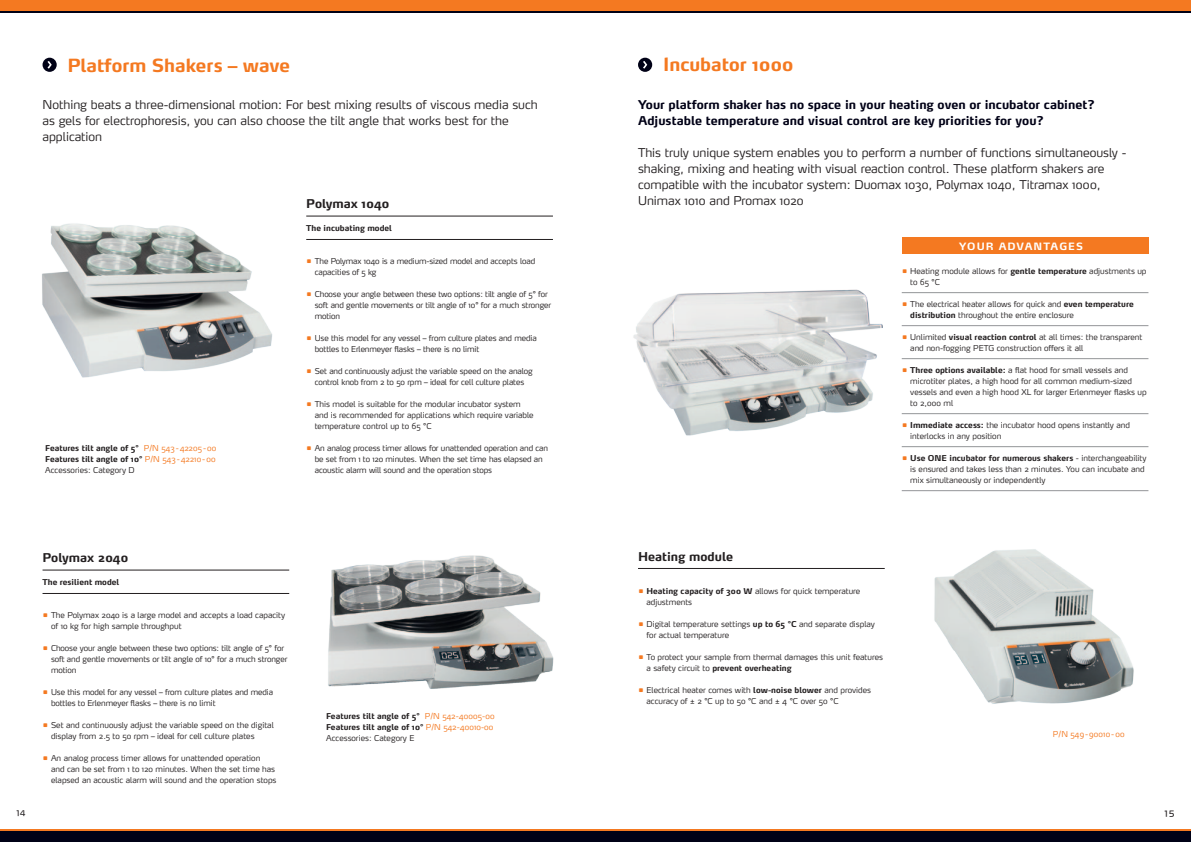
<style>
.page{position:relative;width:1191px;height:842px;background:#fff}
.page>*{position:absolute;margin:0;border:0;box-sizing:border-box;transform-origin:0 0}
.t1{font:700 18px "Max";color:#f47921}
.t2{font:14px "Max Light SC Expert";color:#231f20}
.t3{font:13px "Max Light SC Expert";color:#231f20}
.t4{font:300 12px/16px "Max";color:#231f20}
.t5{font:700 12px/16px "Max";color:#000116}
.t6{font:700 12px "Max";color:#231f20}
.t7{font:700 10px "Max";letter-spacing:.1em;color:#fff}
.t8{font:300 8px/11px "Max";color:#231f20}
.t9{font:700 8px/11px "Max";color:#231f20;text-align:justify}
.t10{font:300 8px "Max";letter-spacing:.02em;color:#f47921}
.s1{font-weight:300;color:#f47921}
.s2{font-weight:300}
.s3{font-size:14px;color:#f47921}
.s4{font-weight:700}
</style>
<div class="page">
<div style="left:0;top:831px;width:595px;height:11px;background:#000116"></div>
<div style="left:595px;top:831px;width:596px;height:11px;background:#000116"></div>
<div style="left:0;top:0;width:595px;height:11px;background:#f47921"></div>
<div style="left:595px;top:0;width:596px;height:11px;background:#f47921"></div>
<hr style="left:0;top:829px;width:595px;height:2px;background:#f47921">
<hr style="left:595px;top:829px;width:596px;height:2px;background:#f47921">
<hr style="left:0;top:11px;width:595px;height:2px;background:#000116">
<hr style="left:595px;top:11px;width:596px;height:2px;background:#000116">
<div style="left:43px;top:58px;width:14px;height:14px;background:#000116;border-radius:50%"></div>
<svg style="left:48px;top:61px;width:4px;height:8px"></svg>
<hr style="left:306px;top:216px;width:247px;height:1px;background:#231f20">
<hr style="left:306px;top:239px;width:247px;height:1px;background:#231f20">
<hr style="left:43px;top:569px;width:246px;height:1px;background:#231f20">
<hr style="left:43px;top:593px;width:246px;height:1px;background:#231f20">
<div style="left:638px;top:58px;width:14px;height:14px;background:#000116;border-radius:50%"></div>
<svg style="left:643px;top:61px;width:4px;height:8px"></svg>
<hr style="left:638px;top:568px;width:246px;height:1px;background:#231f20">
<hr style="left:901px;top:292px;width:247px;height:1px;background:#939598">
<hr style="left:901px;top:325px;width:247px;height:1px;background:#939598">
<hr style="left:901px;top:358px;width:247px;height:1px;background:#939598">
<hr style="left:901px;top:413px;width:247px;height:1px;background:#939598">
<hr style="left:901px;top:446px;width:247px;height:1px;background:#939598">
<hr style="left:901px;top:490px;width:247px;height:1px;background:#939598">
<div style="left:901px;top:237px;width:247px;height:17px;background:#f47921"></div>
<img style="left:934px;top:549px;width:200px;height:155px">
<img style="left:42px;top:223px;width:230px;height:155px">
<img style="left:328px;top:555px;width:226px;height:134px">
<img style="left:633px;top:289px;width:250px;height:147px">
<h1 class="t1" style="left:67px;top:54px;width:224px">Platform Shakers – wave</h1>
<h3 class="t4" style="left:43px;top:96px;width:496px">Nothing beats a three-dimensional motion: For best mixing results of viscous media such as gels for electrophoresis, you can also choose the tilt angle that works best for the application</h3>
<p class="t9" style="left:45px;top:443px;width:173px">Features tilt angle of 5° <span class="s1">P/N 543-42205-00<br></span>Features tilt angle of 10° <span class="s1">P/N 543-42210-00<br></span><span class="s2">Accessories: Category D</span></p>
<h3 class="t6" style="left:306px;top:196px;width:85px">Polymax 1040</h3>
<p class="t9" style="left:306px;top:222px;width:87px">The incubating model</p>
<p class="t8" style="left:315px;top:256px;width:222px;text-indent:-9px"><span class="s3">•</span> The Polymax 1040 is a medium-sized model and accepts load capacities of 5 kg</p>
<p class="t8" style="left:315px;top:289px;width:238px;text-indent:-9px"><span class="s3">•</span> Choose your angle between these two options: tilt angle of 5° for soft and gentle movements or tilt angle of 10° for a much stronger motion</p>
<p class="t8" style="left:315px;top:333px;width:223px;text-indent:-9px"><span class="s3">•</span> Use this model for any vessel – from culture plates and media bottles to Erlenmeyer flasks – there is no limit</p>
<p class="t8" style="left:306px;top:366px;width:228px;text-align:center"><span class="s3">•</span> Set and continuously adjust the variable speed on the analog control knob from 2 to 50 rpm – ideal for cell culture plates</p>
<p class="t8" style="left:315px;top:399px;width:220px;text-indent:-9px"><span class="s3">•</span> This model is suitable for the modular incubator system and is recommended for applications which require variable temperature control up to 65 °C</p>
<p class="t8" style="left:315px;top:443px;width:235px;text-indent:-9px"><span class="s3">•</span> An analog process timer allows for unattended operation and can be set from 1 to 120 minutes. When the set time has elapsed an acoustic alarm will sound and the operation stops</p>
<h3 class="t6" style="left:43px;top:550px;width:87px">Polymax 2040</h3>
<p class="t9" style="left:43px;top:576px;width:78px">The resilient model</p>
<p class="t8" style="left:51px;top:610px;width:236px;text-indent:-9px"><span class="s3">•</span> The Polymax 2040 is a large model and accepts a load capacity of 10 kg for high sample throughput</p>
<p class="t8" style="left:51px;top:643px;width:238px;text-indent:-9px"><span class="s3">•</span> Choose your angle between these two options: tilt angle of 5° for soft and gentle movements or tilt angle of 10° for a much stronger motion</p>
<p class="t8" style="left:51px;top:687px;width:223px;text-indent:-9px"><span class="s3">•</span> Use this model for any vessel – from culture plates and media bottles to Erlenmeyer flasks – there is no limit</p>
<p class="t8" style="left:51px;top:720px;width:224px;text-indent:-9px"><span class="s3">•</span> Set and continuously adjust the variable speed on the digital display from 2.5 to 50 rpm – ideal for cell culture plates</p>
<p class="t8" style="left:51px;top:753px;width:227px;text-indent:-9px"><span class="s3">•</span> An analog process timer allows for unattended operation<br>and can be set from 1 to 120 minutes. When the set time has elapsed an acoustic alarm will sound and the operation stops</p>
<p class="t9" style="left:326px;top:710px;width:170px;text-align:left">Features tilt angle of 5° <span class="s1">P/N 542-40005-00<br></span>Features tilt angle of 10° <span class="s1">P/N 542-40010-00<br></span><span class="s2">Accessories: Category E</span></p>
<h1 class="t1" style="left:663px;top:53px;width:132px">Incubator 1000</h1>
<h3 class="t5" style="left:638px;top:96px;width:458px">Your platform shaker has no space in your heating oven or incubator cabinet?<br>Adjustable temperature and visual control are key priorities for you?</h3>
<p class="t4" style="left:638px;top:144px;width:490px">This truly unique system enables you to perform a number of functions simultaneously - shaking, mixing and heating with visual reaction control. These platform shakers are compatible with the incubator system: Duomax 1030, Polymax 1040, Titramax 1000, Unimax 1010 and Promax 1020</p>
<p class="t7" style="left:959px;top:240px;width:125px">YOUR ADVANTAGES</p>
<p class="t8" style="left:910px;top:266px;width:238px;text-indent:-9px"><span class="s3">•</span> Heating module allows for <span class="s4">gentle temperature</span> adjustments up to 65 °C</p>
<p class="t8" style="left:910px;top:299px;width:225px;text-indent:-9px"><span class="s3">•</span> The electrical heater allows for quick and <span class="s4">even temperature distribution</span> throughout the entire enclosure</p>
<p class="t8" style="left:910px;top:332px;width:234px;text-indent:-9px"><span class="s3">•</span> Unlimited <span class="s4">visual reaction control</span> at all times: the transparent and non-fogging PETG construction offers it all</p>
<p class="t8" style="left:910px;top:365px;width:238px;text-indent:-9px"><span class="s3">•</span> <span class="s4">Three options available:</span> a flat hood for small vessels and microtiter plates, a high hood for all common medium-sized vessels and even a high hood XL for larger Erlenmeyer flasks up to 2,000 ml</p>
<p class="t8" style="left:910px;top:420px;width:221px;text-indent:-9px"><span class="s3">•</span> <span class="s4">Immediate access:</span> the incubator hood opens instantly and interlocks in any position</p>
<p class="t8" style="left:910px;top:453px;width:238px;text-indent:-9px"><span class="s3">•</span> <span class="s4">Use ONE incubator for numerous shakers</span> - interchangeability is ensured and takes less than 2 minutes. You can incubate and mix simultaneously or independently</p>
<h3 class="t6" style="left:638px;top:549px;width:97px">Heating module</h3>
<p class="t8" style="left:646px;top:586px;width:215px;text-indent:-9px"><span class="s3">•</span> <span class="s4">Heating capacity of 300 W</span> allows for quick temperature adjustments</p>
<p class="t8" style="left:646px;top:619px;width:230px;text-indent:-9px"><span class="s3">•</span> Digital temperature settings <span class="s4">up to 65 °C</span> and separate display for actual temperature</p>
<p class="t8" style="left:646px;top:652px;width:238px;text-indent:-9px"><span class="s3">•</span> To protect your sample from thermal damages this unit features a safety circuit to <span class="s4">prevent overheating</span></p>
<p class="t8" style="left:646px;top:685px;width:226px;text-indent:-9px"><span class="s3">•</span> Electrical heater comes with <span class="s4">low-noise blower</span> and provides accuracy of ± 2 °C up to 50 °C and ± 4 °C over 50 °C</p>
<p class="t10" style="left:1053px;top:729px;width:73px">P/N 549-90010-00</p>
<h3 class="t3" style="left:17px;top:807px;width:11px">14</h3>
<h2 class="t2" style="left:1164px;top:807px;width:12px">15</h2>
</div>
